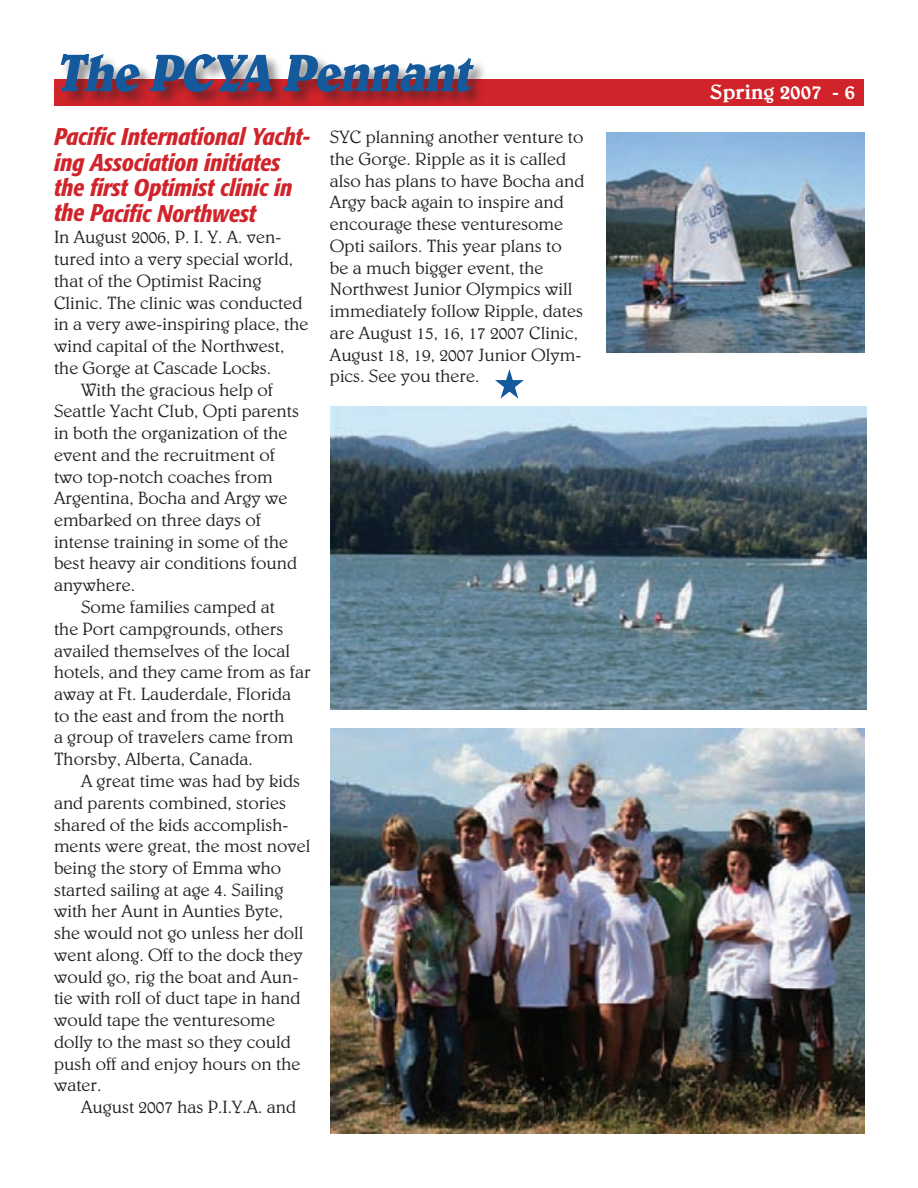
<style>
.page{position:relative;width:918px;height:1188px;background:#fff}
.page>*{position:absolute;margin:0;border:0;box-sizing:border-box;transform-origin:0 0}
.t1{font:italic 500 condensed 24px/25.5px "Formata";color:#d1232a}
.t2{font:500 21px "Belwe";color:#fff}
.t3{font:300 18px/21.8px "Belwe";color:#231f20}
</style>
<div class="page">
<div style="left:54px;top:80px;width:810px;height:26px;background:#d1232a"></div>
<div style="left:60px;top:52px;width:430px;height:57px;background:#231f20;opacity:.5"></div>
<svg style="left:56px;top:54px;width:421px;height:38px"></svg>
<img style="left:330px;top:729px;width:534px;height:405px">
<img style="left:330px;top:406px;width:536px;height:304px">
<img style="left:606px;top:132px;width:258px;height:221px">
<svg style="left:495px;top:369px;width:29px;height:30px"></svg>
<h1 class="t1" style="left:54px;top:124px;width:256px">Pacific International Yacht&shy;ing Association initiates the first Optimist clinic in the Pacific Northwest</h1>
<p class="t3" style="left:54px;top:226px;width:229px">In August 2006, P. I. Y. A. ven-</p>
<p class="t3" style="left:54px;top:248px;width:241px">tured into a very special world,</p>
<p class="t3" style="left:54px;top:270px;width:209px">that of the Optimist Racing</p>
<p class="t3" style="left:54px;top:291px;width:250px">Clinic. The clinic was conducted</p>
<p class="t3" style="left:54px;top:313px;width:256px">in a very awe-inspiring place, the</p>
<p class="t3" style="left:54px;top:335px;width:232px">wind capital of the Northwest,</p>
<p class="t3" style="left:54px;top:356px;width:219px">the Gorge at Cascade Locks.</p>
<p class="t3" style="left:81px;top:378px;width:194px">With the gracious help of</p>
<p class="t3" style="left:54px;top:400px;width:247px">Seattle Yacht Club, Opti parents</p>
<p class="t3" style="left:54px;top:422px;width:235px">in both the organization of the</p>
<p class="t3" style="left:54px;top:443px;width:223px">event and the recruitment of</p>
<p class="t3" style="left:54px;top:465px;width:220px">two top-notch coaches from</p>
<p class="t3" style="left:54px;top:487px;width:235px">Argentina, Bocha and Argy we</p>
<p class="t3" style="left:54px;top:509px;width:209px">embarked on three days of</p>
<p class="t3" style="left:54px;top:530px;width:236px">intense training in some of the</p>
<p class="t3" style="left:54px;top:552px;width:245px">best heavy air conditions found</p>
<p class="t3" style="left:54px;top:574px;width:82px">anywhere.</p>
<p class="t3" style="left:81px;top:596px;width:196px">Some families camped at</p>
<p class="t3" style="left:54px;top:618px;width:231px">the Port campgrounds, others</p>
<p class="t3" style="left:54px;top:639px;width:238px">availed themselves of the local</p>
<p class="t3" style="left:54px;top:661px;width:258px">hotels, and they came from as far</p>
<p class="t3" style="left:54px;top:683px;width:239px">away at Ft. Lauderdale, Florida</p>
<p class="t3" style="left:54px;top:704px;width:232px">to the east and from the north</p>
<p class="t3" style="left:54px;top:726px;width:241px">a group of travelers came from</p>
<p class="t3" style="left:54px;top:748px;width:200px">Thorsby, Alberta, Canada.</p>
<p class="t3" style="left:81px;top:770px;width:221px">A great time was had by kids</p>
<p class="t3" style="left:54px;top:792px;width:234px">and parents combined, stories</p>
<p class="t3" style="left:54px;top:813px;width:236px">shared of the kids accomplish-</p>
<p class="t3" style="left:54px;top:835px;width:258px">ments were great, the most novel</p>
<p class="t3" style="left:54px;top:857px;width:229px">being the story of Emma who</p>
<p class="t3" style="left:54px;top:878px;width:231px">started sailing at age 4. Sailing</p>
<p class="t3" style="left:54px;top:900px;width:231px">with her Aunt in Aunties Byte,</p>
<p class="t3" style="left:54px;top:922px;width:251px">she would not go unless her doll</p>
<p class="t3" style="left:54px;top:944px;width:250px">went along. Off to the dock they</p>
<p class="t3" style="left:54px;top:965px;width:246px">would go, rig the boat and Aun-</p>
<p class="t3" style="left:54px;top:987px;width:248px">tie with roll of duct tape in hand</p>
<p class="t3" style="left:54px;top:1009px;width:223px">would tape the venturesome</p>
<p class="t3" style="left:54px;top:1031px;width:238px">dolly to the mast so they could</p>
<p class="t3" style="left:54px;top:1052px;width:248px">push off and enjoy hours on the</p>
<p class="t3" style="left:54px;top:1074px;width:49px">water.</p>
<p class="t3" style="left:81px;top:1096px;width:217px">August 2007 has P.I.Y.A. and</p>
<p class="t3" style="left:330px;top:126px;width:256px">SYC planning another venture to the Gorge. Ripple as it is called also has plans to have Bocha and<br>Argy back again to inspire and encourage these venturesome<br>Opti sailors. This year plans to be a much bigger event, the<br>Northwest Junior Olympics will immediately follow Ripple, dates are August 15, 16, 17 2007 Clinic,<br>August 18, 19, 2007 Junior Olym&shy;pics. See you there.</p>
<p class="t2" style="left:710px;top:80px;width:147px">Spring 2007 - 6</p>
</div>
